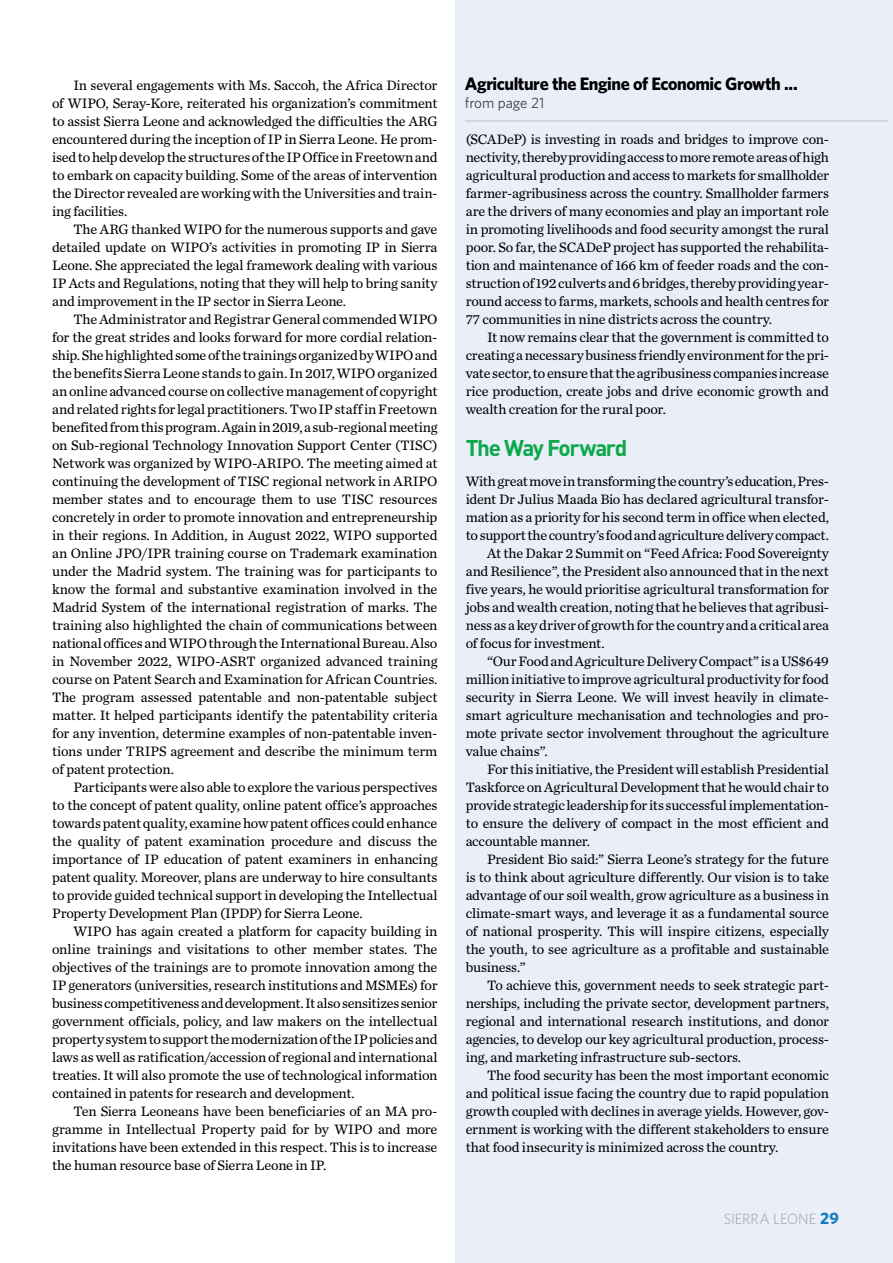
<style>
.page{position:relative;width:893px;height:1263px;background:#fff}
.page>*{position:absolute;margin:0;border:0;box-sizing:border-box;transform-origin:0 0}
.t1{font:700 22.5px "DIN Pro";letter-spacing:-.06em;color:#0ca94b}
.t2{font:700 18px "Whitney";letter-spacing:-.025em;color:#000}
.t3{font:15px "Whitney";letter-spacing:-.005em;color:#414042}
.t4{font:300 14.85px "Whitney";color:#9d9fa2}
.t5{font:14.25px/18px "Chronicle Text G2";letter-spacing:-.01em;color:#000;text-align:justify}
.s1{font-weight:700;font-size:16.5px;color:#137cc1}
</style>
<div class="page">
<div style="left:455px;top:0;width:438px;height:1263px;background:#eaeef8"></div>
<hr style="left:465px;top:121px;width:423px;height:1px;background:#bbbfc3">
<p class="t5" style="left:52px;top:75px;width:387px;text-indent:21px">In several engagements with Ms. Saccoh, the Africa Director of WIPO, Seray-Kore, reiterated his organization’s commitment to assist Sierra Leone and acknowledged the difficulties the ARG encountered during the inception of IP in Sierra Leone. He prom&shy;ised to help develop the structures of the IP Office in Freetown and to embark on capacity building. Some of the areas of intervention the Director revealed are working with the Universities and train&shy;ing facilities.</p>
<p class="t5" style="left:52px;top:219px;width:387px;text-indent:21px">The ARG thanked WIPO for the numerous supports and gave detailed update on WIPO’s activities in promoting IP in Sierra Leone. She appreciated the legal framework dealing with various IP Acts and Regulations, noting that they will help to bring sanity and improvement in the IP sector in Sierra Leone.</p>
<p class="t5" style="left:52px;top:309px;width:387px;text-indent:21px">The Administrator and Registrar General commended WIPO for the great strides and looks forward for more cordial relation&shy;ship. She highlighted some of the trainings organized by WIPO and the benefits Sierra Leone stands to gain. In 2017, WIPO organized an online advanced course on collective management of copyright and related rights for legal practitioners. Two IP staff in Freetown benefited from this program. Again in 2019, a sub-regional meeting on Sub-regional Technology Innovation Support Center (TISC)<br>Network was organized by WIPO-ARIPO. The meeting aimed at continuing the development of TISC regional network in ARIPO member states and to encourage them to use TISC resources concretely in order to promote innovation and entrepreneurship in their regions. In Addition, in August 2022, WIPO supported an Online JPO/IPR training course on Trademark examination under the Madrid system. The training was for participants to know the formal and substantive examination involved in the Madrid System of the international registration of marks. The training also highlighted the chain of communications between national offices and WIPO through the International Bureau. Also in November 2022, WIPO-ASRT organized advanced training course on Patent Search and Examination for African Countries.<br>The program assessed patentable and non-patentable subject matter. It helped participants identify the patentability criteria for any invention, determine examples of non-patentable inven&shy;tions under TRIPS agreement and describe the minimum term of patent protection.</p>
<p class="t5" style="left:52px;top:777px;width:387px;text-indent:21px">Participants were also able to explore the various perspectives to the concept of patent quality, online patent office’s approaches towards patent quality, examine how patent offices could enhance the quality of patent examination procedure and discuss the importance of IP education of patent examiners in enhancing patent quality. Moreover, plans are underway to hire consultants to provide guided technical support in developing the Intellectual Property Development Plan (IPDP) for Sierra Leone.</p>
<p class="t5" style="left:52px;top:921px;width:387px;text-indent:21px">WIPO has again created a platform for capacity building in online trainings and visitations to other member states. The objectives of the trainings are to promote innovation among the IP generators (universities, research institutions and MSMEs) for business competitiveness and development. It also sensitizes senior government officials, policy, and law makers on the intellectual property system to support the modernization of the IP policies and laws as well as ratification/accession of regional and international treaties. It will also promote the use of technological information contained in patents for research and development.</p>
<p class="t5" style="left:52px;top:1101px;width:387px;text-indent:21px">Ten Sierra Leoneans have been beneficiaries of an MA pro&shy;gramme in Intellectual Property paid for by WIPO and more invitations have been extended in this respect. This is to increase the human resource base of Sierra Leone in IP.</p>
<p class="t2" style="left:465px;top:72px;width:334px">Agriculture the Engine of Economic Growth ...</p>
<p class="t3" style="left:465px;top:93px;width:81px">from page 21</p>
<p class="t5" style="left:466px;top:129px;width:365px">(SCADeP) is investing in roads and bridges to improve con&shy;nectivity, thereby providing access to more remote areas of high agricultural production and access to markets for smallholder farmer-agribusiness across the country. Smallholder farmers are the drivers of many economies and play an important role in promoting livelihoods and food security amongst the rural poor. So far, the SCADeP project has supported the rehabilita&shy;tion and maintenance of 166 km of feeder roads and the con&shy;struction of 192 culverts and 6 bridges, thereby providing year&shy;round access to farms, markets, schools and health centres for 77 communities in nine districts across the country.</p>
<p class="t5" style="left:466px;top:327px;width:365px;text-indent:21px">It now remains clear that the government is committed to creating a necessary business friendly environment for the pri&shy;vate sector, to ensure that the agribusiness companies increase rice production, create jobs and drive economic growth and wealth creation for the rural poor.</p>
<h1 class="t1" style="left:466px;top:433px;width:163px">The Way Forward</h1>
<p class="t5" style="left:466px;top:471px;width:365px">With great move in transforming the country’s education, Pres-</p>
<p class="t5" style="left:466px;top:489px;width:365px">ident Dr Julius Maada Bio has declared agricultural transfor-</p>
<p class="t5" style="left:466px;top:507px;width:365px">mation as a priority for his second term in office when elected,</p>
<p class="t5" style="left:466px;top:525px;width:365px">to support the country’s food and agriculture delivery compact.</p>
<p class="t5" style="left:487px;top:543px;width:343px">At the Dakar 2 Summit on “Feed Africa: Food Sovereignty</p>
<p class="t5" style="left:466px;top:561px;width:365px">and Resilience”, the President also announced that in the next</p>
<p class="t5" style="left:466px;top:579px;width:365px">five years, he would prioritise agricultural transformation for</p>
<p class="t5" style="left:466px;top:597px;width:365px">jobs and wealth creation, noting that he believes that agribusi-</p>
<p class="t5" style="left:466px;top:615px;width:365px">ness as a key driver of growth for the country and a critical area</p>
<p class="t5" style="left:466px;top:633px;width:140px">of focus for investment.</p>
<p class="t5" style="left:487px;top:651px;width:343px">“Our Food and Agriculture Delivery Compact” is a US$649</p>
<p class="t5" style="left:466px;top:669px;width:365px">million initiative to improve agricultural productivity for food</p>
<p class="t5" style="left:466px;top:687px;width:365px">security in Sierra Leone. We will invest heavily in climate-</p>
<p class="t5" style="left:466px;top:705px;width:365px">smart agriculture mechanisation and technologies and pro-</p>
<p class="t5" style="left:466px;top:723px;width:365px">mote private sector involvement throughout the agriculture</p>
<p class="t5" style="left:466px;top:741px;width:84px">value chains”.</p>
<p class="t5" style="left:487px;top:759px;width:343px">For this initiative, the President will establish Presidential</p>
<p class="t5" style="left:466px;top:777px;width:365px">Taskforce on Agricultural Development that he would chair to</p>
<p class="t5" style="left:466px;top:795px;width:365px">provide strategic leadership for its successful implementation-</p>
<p class="t5" style="left:466px;top:813px;width:365px">to ensure the delivery of compact in the most efficient and</p>
<p class="t5" style="left:466px;top:831px;width:126px">accountable manner.</p>
<p class="t5" style="left:487px;top:849px;width:344px">President Bio said:” Sierra Leone’s strategy for the future</p>
<p class="t5" style="left:466px;top:867px;width:365px">is to think about agriculture differently. Our vision is to take</p>
<p class="t5" style="left:466px;top:885px;width:365px">advantage of our soil wealth, grow agriculture as a business in</p>
<p class="t5" style="left:466px;top:903px;width:365px">climate-smart ways, and leverage it as a fundamental source</p>
<p class="t5" style="left:466px;top:921px;width:365px">of national prosperity. This will inspire citizens, especially</p>
<p class="t5" style="left:466px;top:939px;width:365px">the youth, to see agriculture as a profitable and sustainable</p>
<p class="t5" style="left:466px;top:957px;width:61px">business.”</p>
<p class="t5" style="left:487px;top:975px;width:343px">To achieve this, government needs to seek strategic part-</p>
<p class="t5" style="left:466px;top:993px;width:365px">nerships, including the private sector, development partners,</p>
<p class="t5" style="left:466px;top:1011px;width:365px">regional and international research institutions, and donor</p>
<p class="t5" style="left:466px;top:1029px;width:365px">agencies, to develop our key agricultural production, process-</p>
<p class="t5" style="left:466px;top:1047px;width:277px">ing, and marketing infrastructure sub-sectors.</p>
<p class="t5" style="left:487px;top:1065px;width:343px">The food security has been the most important economic</p>
<p class="t5" style="left:466px;top:1083px;width:365px">and political issue facing the country due to rapid population</p>
<p class="t5" style="left:466px;top:1101px;width:365px">growth coupled with declines in average yields. However, gov-</p>
<p class="t5" style="left:466px;top:1119px;width:365px">ernment is working with the different stakeholders to ensure</p>
<p class="t5" style="left:466px;top:1137px;width:314px">that food insecurity is minimized across the country.</p>
<p class="t4" style="left:724px;top:1209px;width:117px">SIERRA LEONE <span class="s1">29</span></p>
</div>
